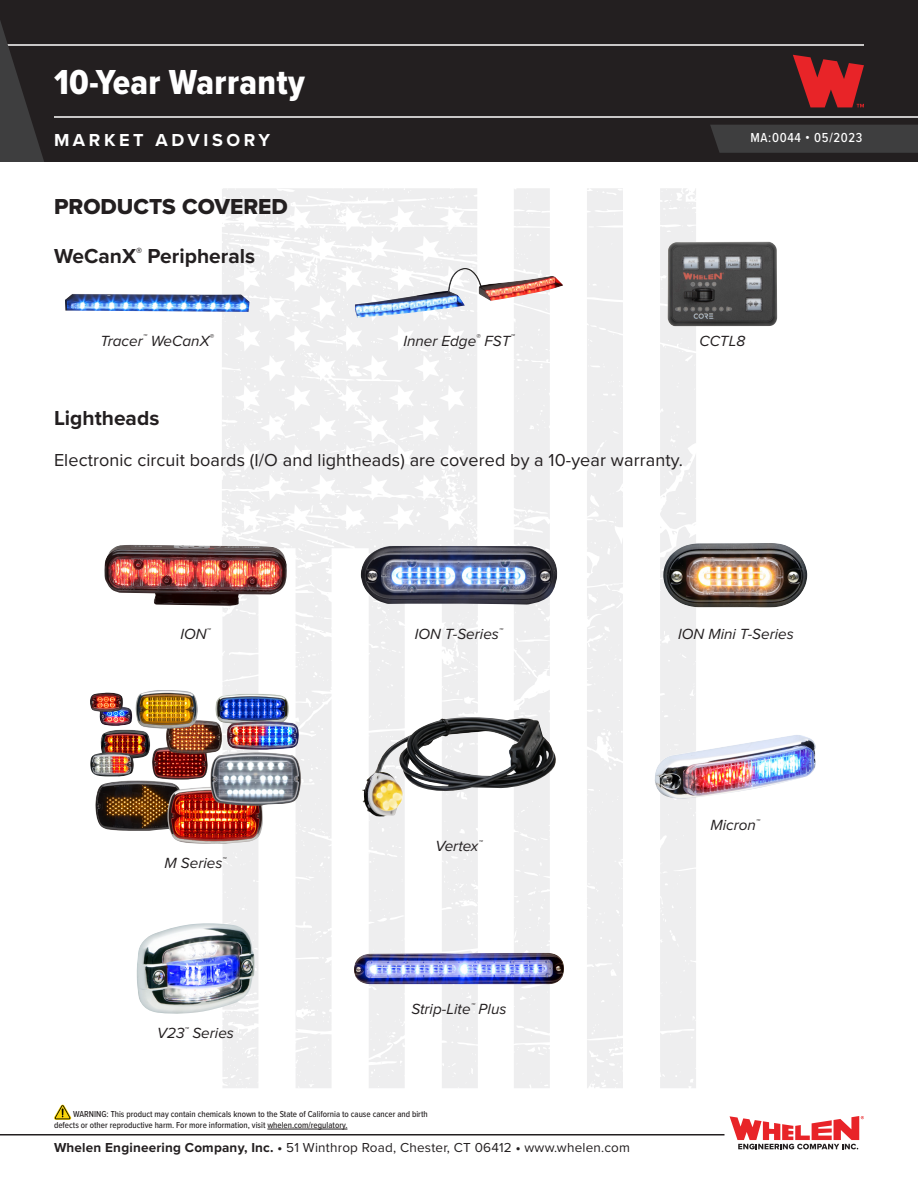
<style>
.page{position:relative;width:918px;height:1188px;background:#fff}
.page>*{position:absolute;margin:0;border:0;box-sizing:border-box;transform-origin:0 0}
.MA-_Header{font:36px "Proxima Nova Cond Extrabld";letter-spacing:.01em;color:#fff}
.subhead{font:22.5px "Proxima Nova Extrabld";color:#231f20}
.Product_Header_MAKE{font:700 21px "Proxima Nova";color:#231f20}
.Body_Copy{font:18px "Proxima Nova";letter-spacing:.005em;color:#231f20}
.t1{font:700 18px "Proxima Nova";letter-spacing:.2em;color:#fff}
.Photo_Captions{font:italic 15.3px "Proxima Nova";color:#231f20}
.t2{font:13.5px "Proxima Nova";letter-spacing:.015em;color:#231f20}
.t3{font:500 13.5px "Proxima Nova Cond";letter-spacing:.05em;color:#fff}
.t4{font:500 9px/10.5px "Proxima Nova Cond";color:#231f20}
.s1{font-weight:700}
</style>
<div class="page">
<svg style="left:222px;top:188px;width:475px;height:900px;fill:#eeeeef"></svg>
<div style="left:0;top:0;width:918px;height:162px;background:#231f20"></div>
<hr style="left:0;top:44px;width:864px;height:2px;background:#fff">
<hr style="left:54px;top:116px;width:864px;height:2px;background:#fff">
<hr style="left:0;top:1134px;width:724px;height:2px;background:#231f20">
<svg style="left:793px;top:55px;width:71px;height:52px"></svg>
<svg style="left:730px;top:1116px;width:134px;height:33px"></svg>
<svg style="left:0;top:21px;width:44px;height:141px"></svg>
<div style="left:710px;top:125px;width:208px;height:28px;background:#3e3e3f"></div>
<hr style="left:267px;top:1129px;width:80px;height:1px;background:#231f20">
<svg style="left:54px;top:1104px;width:17px;height:16px"></svg>
<img style="left:104px;top:545px;width:184px;height:61px">
<img style="left:361px;top:546px;width:198px;height:59px">
<img style="left:663px;top:543px;width:144px;height:64px">
<img style="left:90px;top:689px;width:211px;height:155px">
<img style="left:362px;top:716px;width:195px;height:101px">
<img style="left:654px;top:735px;width:162px;height:64px">
<img style="left:137px;top:923px;width:118px;height:92px">
<img style="left:354px;top:953px;width:210px;height:32px">
<img style="left:668px;top:242px;width:109px;height:84px">
<img style="left:355px;top:268px;width:208px;height:50px">
<img style="left:65px;top:294px;width:185px;height:18px">
<p class="MA-_Header" style="left:54px;top:56px;width:252px">10-Year Warranty</p>
<h3 class="t1" style="left:54px;top:129px;width:218px">MARKET ADVISORY</h3>
<p class="subhead" style="left:54px;top:193px;width:235px">PRODUCTS COVERED</p>
<p class="Product_Header_MAKE" style="left:54px;top:244px;width:203px">WeCanX<sup>®</sup> Peripherals</p>
<p class="t3" style="left:750px;top:128px;width:114px">MA:0044 • 05/2023</p>
<p class="Photo_Captions" style="left:100px;top:331px;width:115px">Tracer<sup>™</sup> WeCanX<sup>®</sup></p>
<p class="Photo_Captions" style="left:403px;top:331px;width:112px">Inner Edge<sup>®</sup> FST<sup>™</sup></p>
<p class="Photo_Captions" style="left:699px;top:331px;width:48px">CCTL8</p>
<p class="Product_Header_MAKE" style="left:54px;top:406px;width:107px">Lightheads</p>
<p class="Body_Copy" style="left:54px;top:450px;width:630px">Electronic circuit boards (I/O and lightheads) are covered by a 10-year warranty.</p>
<p class="Photo_Captions" style="left:181px;top:624px;width:32px">ION<sup>™</sup></p>
<p class="Photo_Captions" style="left:415px;top:624px;width:89px">ION T-Series<sup>™</sup></p>
<p class="Photo_Captions" style="left:678px;top:624px;width:117px">ION Mini T-Series</p>
<p class="Photo_Captions" style="left:165px;top:854px;width:63px">M Series<sup>™</sup></p>
<p class="Photo_Captions" style="left:157px;top:1024px;width:78px">V23<sup>™</sup> Series</p>
<p class="Photo_Captions" style="left:436px;top:837px;width:48px">Vertex<sup>™</sup></p>
<p class="Photo_Captions" style="left:411px;top:999px;width:97px">Strip-Lite<sup>™</sup> Plus</p>
<p class="t4" style="left:54px;top:1109px;width:375px;text-indent:19px">WARNING: This product may contain chemicals known to the State of California to cause cancer and birth defects or other reproductive harm. For more information, visit whelen.com/regulatory.</p>
<h3 class="t2" style="left:54px;top:1139px;width:578px"><span class="s1">Whelen Engineering Company, Inc. •</span> 51 Winthrop Road, Chester, CT 06412 <span class="s1">•</span> www.whelen.com</h3>
<p class="Photo_Captions" style="left:711px;top:816px;width:51px">Micron<sup>™</sup></p>
</div>
